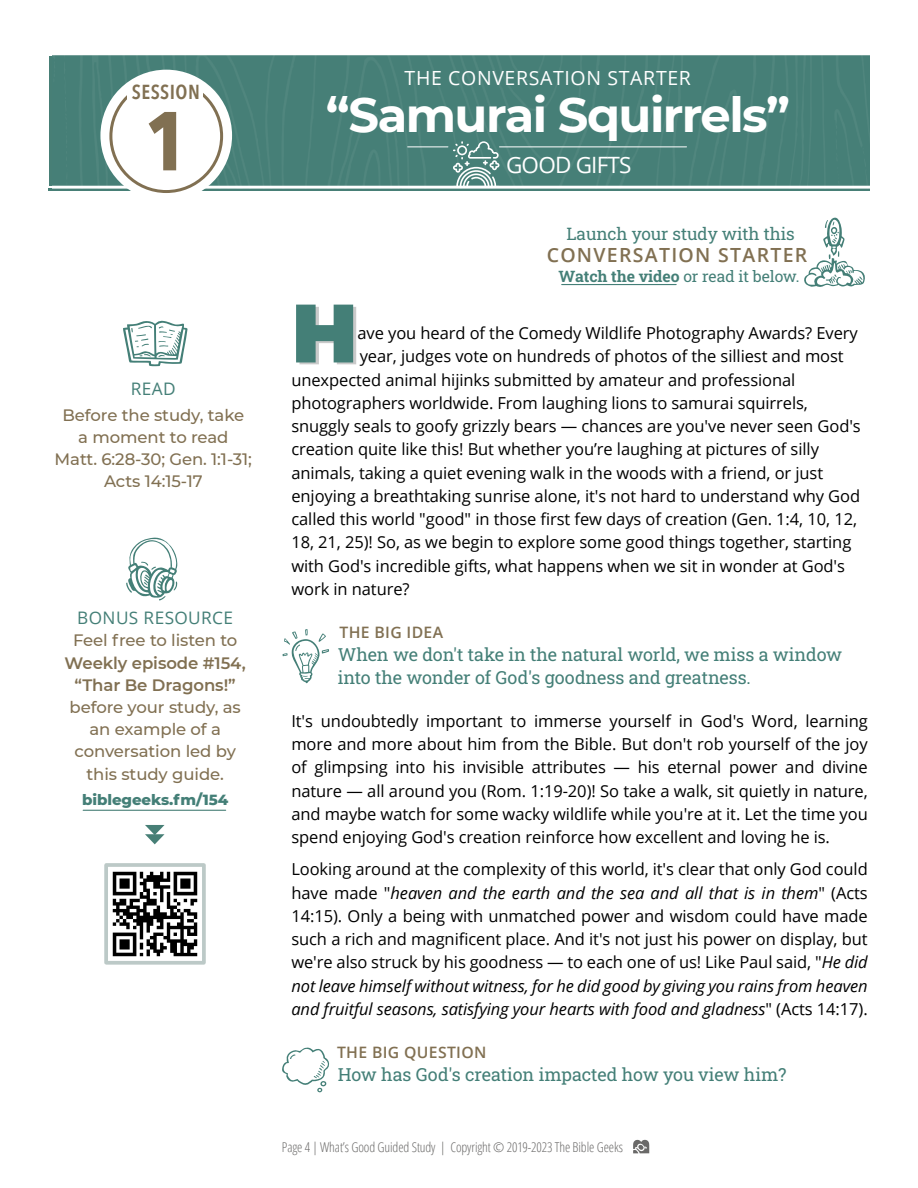
<style>
.page{position:relative;width:918px;height:1188px;background:#fff}
.page>*{position:absolute;margin:0;border:0;box-sizing:border-box;transform-origin:0 0}
.t1{font:900 82.65px "Montserrat";color:#447f77}
.t2{font:700 82.5px "Avenir Next Condensed";color:#817052}
.t3{font:700 48px "Montserrat";letter-spacing:-.03em;color:#fff}
.t4{font:22.5px "Open Sans";letter-spacing:-.035em;color:#fff}
.t5{font:600 20.25px "Avenir Next Condensed";letter-spacing:.02em;color:#817052}
.t6{font:19.5px "Open Sans";letter-spacing:.035em;color:#fff}
.t7{font:600 19.5px "Open Sans";letter-spacing:.065em;color:#817052}
.t8{font:18px/23.2px "Roboto Slab";letter-spacing:-.005em;color:#447f77}
.t9{font:17.25px "Roboto Slab";letter-spacing:-.005em;color:#447f77}
.t10{font:17.25px "Open Sans";letter-spacing:.02em;color:#447f77}
.t11{font:16.5px/23.2px "Open Sans";letter-spacing:-.005em;color:#000;text-align:justify}
.t12{font:500 16.5px/22.2px "Montserrat";letter-spacing:-.005em;color:#817052;text-align:center}
.t13{font:600 16.5px/22.2px "Montserrat";letter-spacing:-.005em;color:#817052;text-align:center}
.t14{font:15.75px "Roboto Slab";letter-spacing:-.005em;color:#447f77}
.t15{font:600 15.75px "Open Sans";letter-spacing:.02em;color:#817052}
.t16{font:800 15px "Montserrat";letter-spacing:-.005em;color:#447f77}
.t17{font:300 13.5px "Open Sans Condensed";letter-spacing:-.01em;color:#6a6968}
.s1{font-weight:700}
.s2{font-style:italic}
</style>
<div class="page">
<hr style="left:399px;top:188px;width:470px;height:3px;background:#477f76">
<hr style="left:49px;top:188px;width:353px;height:3px;background:#477f76">
<img style="left:52px;top:55px;width:817px;height:134px">
<div style="left:100px;top:70px;width:132px;height:131px;background:#fff;border-radius:50%"></div>
<div style="left:109px;top:79px;width:114px;height:114px;border:3px solid #817052;border-radius:50%"></div>
<div style="left:128px;top:88px;width:75px;height:22px;background:#fff"></div>
<div style="left:148px;top:79px;width:36px;height:21px;background:#fff"></div>
<div style="left:136px;top:82px;width:61px;height:22px;background:#fff"></div>
<svg style="left:633px;top:1140px;width:16px;height:13px"></svg>
<svg style="left:282px;top:1047px;width:47px;height:45px"></svg>
<hr style="left:499px;top:146px;width:188px;height:1px;background:#fff">
<hr style="left:408px;top:146px;width:40px;height:1px;background:#fff">
<img style="left:112px;top:871px;width:86px;height:86px">
<svg style="left:145px;top:825px;width:20px;height:19px"></svg>
<svg style="left:123px;top:320px;width:65px;height:46px"></svg>
<svg style="left:283px;top:629px;width:46px;height:54px"></svg>
<svg style="left:126px;top:537px;width:52px;height:64px"></svg>
<svg style="left:804px;top:217px;width:61px;height:70px"></svg>
<hr style="left:562px;top:284px;width:114px;height:1px;background:#447f77">
<hr style="left:83px;top:810px;width:143px;height:1px;background:#477f76">
<svg style="left:453px;top:141px;width:46px;height:47px"></svg>
<p class="t5" style="left:132px;top:79px;width:69px">SESSION</p>
<h2 class="t2" style="left:145px;top:88px;width:45px">1</h2>
<p class="t10" style="left:131px;top:382px;width:46px">READ</p>
<p class="t12" style="left:55px;top:404px;width:199px">Before the study, take<br>a moment to read<br>Matt. 6:28-30; Gen. 1:1-31;<br>Acts 14:15-17</p>
<p class="t10" style="left:77px;top:611px;width:157px">BONUS RESOURCE</p>
<p class="t12" style="left:73px;top:629px;width:166px">Feel free to listen to</p>
<p class="t13" style="left:65px;top:652px;width:183px">Weekly episode #154, “Thar Be Dragons!”</p>
<p class="t12" style="left:70px;top:696px;width:173px">before your study, as an example of a conversation led by this study guide.</p>
<p class="t16" style="left:82px;top:790px;width:148px">biblegeeks.fm/154</p>
<p class="t6" style="left:405px;top:70px;width:288px">THE CONVERSATION STARTER</p>
<h3 class="t3" style="left:326px;top:85px;width:466px">“Samurai Squirrels”</h3>
<h3 class="t4" style="left:506px;top:156px;width:127px">GOOD GIFTS</h3>
<p class="t9" style="left:566px;top:222px;width:230px">Launch your study with this</p>
<p class="t7" style="left:547px;top:247px;width:262px">CONVERSATION STARTER</p>
<p class="t14" style="left:559px;top:266px;width:243px"><span class="s1">Watch the video</span> or read it below.</p>
<h1 class="t1" style="left:291px;top:282px;width:68px">H</h1>
<p class="t11" style="left:357px;top:323px;width:502px">ave you heard of the Comedy Wildlife Photography Awards? Every</p>
<p class="t11" style="left:360px;top:347px;width:486px">year, judges vote on hundreds of photos of the silliest and most</p>
<p class="t11" style="left:291px;top:370px;width:506px">unexpected animal hijinks submitted by amateur and professional</p>
<p class="t11" style="left:291px;top:393px;width:518px">photographers worldwide. From laughing lions to samurai squirrels,</p>
<p class="t11" style="left:291px;top:416px;width:571px">snuggly seals to goofy grizzly bears — chances are you've never seen God's</p>
<p class="t11" style="left:291px;top:440px;width:529px">creation quite like this! But whether you’re laughing at pictures of silly</p>
<p class="t11" style="left:291px;top:463px;width:533px">animals, taking a quiet evening walk in the woods with a friend, or just</p>
<p class="t11" style="left:291px;top:486px;width:570px">enjoying a breathtaking sunrise alone, it's not hard to understand why God</p>
<p class="t11" style="left:291px;top:509px;width:567px">called this world "good" in those first few days of creation (Gen. 1:4, 10, 12,</p>
<p class="t11" style="left:291px;top:533px;width:561px">18, 21, 25)! So, as we begin to explore some good things together, starting</p>
<p class="t11" style="left:291px;top:556px;width:555px">with God's incredible gifts, what happens when we sit in wonder at God's</p>
<p class="t11" style="left:291px;top:579px;width:120px">work in nature?</p>
<p class="t15" style="left:339px;top:626px;width:105px">THE BIG IDEA</p>
<p class="t8" style="left:338px;top:642px;width:506px">When we don't take in the natural world, we miss a window into the wonder of God's goodness and greatness.</p>
<p class="t11" style="left:291px;top:711px;width:578px">It's undoubtedly important to immerse yourself in God's Word, learning more and more about him from the Bible. But don't rob yourself of the joy of glimpsing into his invisible attributes — his eternal power and divine nature — all around you (Rom. 1:19-20)! So take a walk, sit quietly in nature, and maybe watch for some wacky wildlife while you're at it. Let the time you spend enjoying God's creation reinforce how excellent and loving he is.</p>
<p class="t11" style="left:291px;top:860px;width:578px">Looking around at the complexity of this world, it's clear that only God could have made "<span class="s2">heaven and the earth and the sea and all that is in them</span>" (Acts 14:15). Only a being with unmatched power and wisdom could have made such a rich and magnificent place. And it's not just his power on display, but we're also struck by his goodness — to each one of us! Like Paul said, "<span class="s2">He did not leave himself without witness, for he did good by giving you rains from heaven and fruitful seasons, satisfying your hearts with food and gladness</span>" (Acts 14:17).</p>
<p class="t15" style="left:337px;top:1046px;width:151px">THE BIG QUESTION</p>
<p class="t8" style="left:338px;top:1062px;width:450px">How has God's creation impacted how you view him?</p>
<p class="t17" style="left:282px;top:1142px;width:343px">Page 4 | What’s Good Guided Study | Copyright © 2019-2023 The Bible Geeks</p>
</div>
